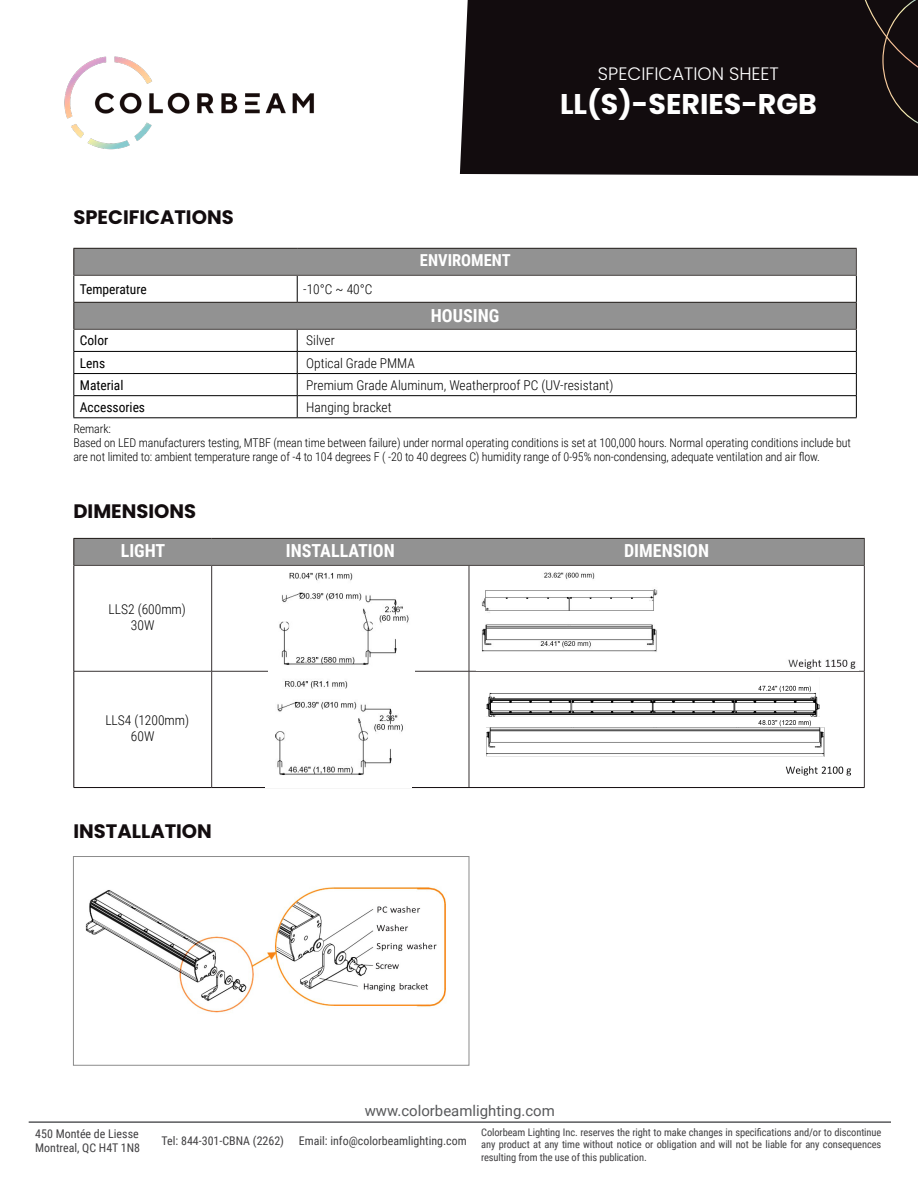
<style>
.page{position:relative;width:918px;height:1188px;background:#fff}
.page>*{position:absolute;margin:0;border:0;box-sizing:border-box;transform-origin:0 0}
.t1{font:700 28.5px "Poppins";color:#fff}
.t2{font:700 19.5px "Poppins";color:#120c0e}
.t3{font:700 18px "Roboto Condensed";color:#fff}
.t4{font:300 18px "Poppins";color:#fff}
.t5{font:700 16.5px "Roboto Condensed";color:#fff}
.t6{font:15px "Roboto";color:#58595b}
.t7{font:300 13.5px/16.2px "Roboto Condensed";color:#000}
.t8{font:13.5px "Roboto Condensed";color:#000}
.t9{font:300 12px/14.4px "Roboto Condensed";letter-spacing:-.01em;color:#000}
.t10{font:12px/14.4px "Roboto Condensed";color:#414042}
.t11{font:10.5px/12.6px "Roboto Condensed";letter-spacing:-.01em;color:#414042;text-align:justify}
</style>
<div class="page">
<div style="left:460px;top:0;width:458px;height:176px;background:#120c0e"></div>
<svg style="left:865px;top:0;width:53px;height:124px;background:#1b1414"></svg>
<hr style="left:29px;top:1121px;width:862px;height:2px;background:#58595b">
<svg style="left:74px;top:249px;width:782px;height:80px;fill:#929292"></svg>
<hr style="left:73px;top:351px;width:224px;height:1px;background:#000">
<hr style="left:297px;top:351px;width:559px;height:1px;background:#000">
<hr style="left:73px;top:373px;width:224px;height:1px;background:#000">
<hr style="left:297px;top:373px;width:559px;height:1px;background:#000">
<hr style="left:73px;top:395px;width:224px;height:1px;background:#000">
<hr style="left:297px;top:395px;width:559px;height:1px;background:#000">
<hr style="left:73px;top:417px;width:224px;height:1px;background:#000">
<hr style="left:297px;top:417px;width:560px;height:1px;background:#000">
<svg style="left:297px;top:276px;width:1px;height:26px"></svg>
<svg style="left:297px;top:330px;width:1px;height:87px"></svg>
<hr style="left:73px;top:248px;width:224px;height:1px;background:#1d1714">
<hr style="left:297px;top:248px;width:560px;height:1px;background:#1d1714">
<hr style="left:73px;top:275px;width:224px;height:1px;background:#4a4543">
<hr style="left:297px;top:275px;width:560px;height:1px;background:#4a4543">
<hr style="left:73px;top:302px;width:224px;height:1px;background:#1d1714">
<svg style="left:73px;top:249px;width:1px;height:168px"></svg>
<hr style="left:297px;top:302px;width:560px;height:1px;background:#1d1714">
<svg style="left:856px;top:249px;width:1px;height:168px"></svg>
<hr style="left:73px;top:329px;width:224px;height:1px;background:#4a4543">
<hr style="left:297px;top:329px;width:560px;height:1px;background:#4a4543">
<img style="left:64px;top:56px;width:250px;height:94px">
<hr style="left:211px;top:566px;width:1px;height:105px;background:#373132">
<hr style="left:469px;top:566px;width:1px;height:105px;background:#373132">
<hr style="left:211px;top:671px;width:1px;height:116px;background:#373132">
<hr style="left:469px;top:671px;width:1px;height:116px;background:#373132">
<svg style="left:73px;top:538px;width:792px;height:27px;background:#8d8d8d"></svg>
<hr style="left:73px;top:565px;width:139px;height:1px;background:#4a4543">
<hr style="left:212px;top:565px;width:257px;height:1px;background:#4a4543">
<hr style="left:469px;top:565px;width:396px;height:1px;background:#4a4543">
<hr style="left:74px;top:671px;width:138px;height:1px;background:#373132">
<hr style="left:212px;top:671px;width:257px;height:1px;background:#373132">
<hr style="left:469px;top:671px;width:396px;height:1px;background:#373132">
<hr style="left:74px;top:566px;width:1px;height:105px;background:#120c0e">
<hr style="left:74px;top:671px;width:1px;height:116px;background:#120c0e">
<hr style="left:74px;top:787px;width:138px;height:1px;background:#120c0e">
<hr style="left:212px;top:787px;width:257px;height:1px;background:#120c0e">
<hr style="left:469px;top:787px;width:396px;height:1px;background:#120c0e">
<hr style="left:864px;top:566px;width:1px;height:105px;background:#373132">
<hr style="left:864px;top:671px;width:1px;height:116px;background:#373132">
<img style="left:279px;top:572px;width:130px;height:93px">
<img style="left:482px;top:572px;width:374px;height:97px">
<img style="left:275px;top:681px;width:128px;height:94px">
<img style="left:486px;top:685px;width:365px;height:91px">
<img style="left:85px;top:887px;width:361px;height:126px">
<div style="left:73px;top:856px;width:396px;height:209px;border:1px solid #8c8c8c"></div>
<h2 class="t2" style="left:73px;top:206px;width:162px">SPECIFICATIONS</h2>
<p class="t8" style="left:80px;top:280px;width:68px">Temperature</p>
<p class="t7" style="left:303px;top:280px;width:71px">-10°C ~ 40°C</p>
<h3 class="t5" style="left:420px;top:249px;width:92px">ENVIROMENT</h3>
<h3 class="t3" style="left:431px;top:303px;width:70px">HOUSING</h3>
<h3 class="t4" style="left:598px;top:63px;width:183px">SPECIFICATION SHEET</h3>
<h1 class="t1" style="left:560px;top:88px;width:258px">LL(S)-SERIES-RGB</h1>
<p class="t8" style="left:80px;top:331px;width:30px">Color</p>
<p class="t7" style="left:306px;top:332px;width:30px">Silver</p>
<p class="t8" style="left:80px;top:353px;width:27px">Lens</p>
<p class="t7" style="left:306px;top:354px;width:110px">Optical Grade PMMA</p>
<p class="t8" style="left:80px;top:375px;width:45px">Material</p>
<p class="t7" style="left:306px;top:376px;width:309px">Premium Grade Aluminum, Weatherproof PC (UV-resistant)</p>
<p class="t8" style="left:80px;top:398px;width:67px">Accessories</p>
<p class="t7" style="left:306px;top:398px;width:87px">Hanging bracket</p>
<p class="t9" style="left:73px;top:421px;width:779px">Remark:<br>Based on LED manufacturers testing, MTBF (mean time between failure) under normal operating conditions is set at 100,000 hours. Normal operating conditions include but are not limited to: ambient temperature range of -4 to 104 degrees F ( -20 to 40 degrees C) humidity range of 0-95% non-condensing, adequate ventilation and air flow.</p>
<h2 class="t2" style="left:73px;top:500px;width:124px">DIMENSIONS</h2>
<h3 class="t3" style="left:121px;top:538px;width:46px">LIGHT</h3>
<h3 class="t3" style="left:286px;top:538px;width:110px">INSTALLATION</h3>
<h3 class="t3" style="left:624px;top:538px;width:87px">DIMENSION</h3>
<p class="t7" style="left:131px;top:600px;width:56px;text-indent:-22px">LLS2 (600mm)<br>30W</p>
<p class="t7" style="left:131px;top:711px;width:60px;text-indent:-26px">LLS4 (1200mm)<br>60W</p>
<h2 class="t2" style="left:73px;top:820px;width:140px">INSTALLATION</h2>
<p class="t6" style="left:365px;top:1100px;width:192px">www.colorbeamlighting.com</p>
<p class="t10" style="left:35px;top:1126px;width:106px">450 Montée de Liesse<br>Montreal, QC H4T 1N8</p>
<p class="t10" style="left:299px;top:1133px;width:170px">Email: info@colorbeamlighting.com</p>
<p class="t11" style="left:481px;top:1125px;width:402px">Colorbeam Lighting Inc. reserves the right to make changes in specifications and/or to discontinue any product at any time without notice or obligation and will not be liable for any consequences resulting from the use of this publication.</p>
<p class="t10" style="left:162px;top:1133px;width:124px">Tel: 844-301-CBNA (2262)</p>
</div>
